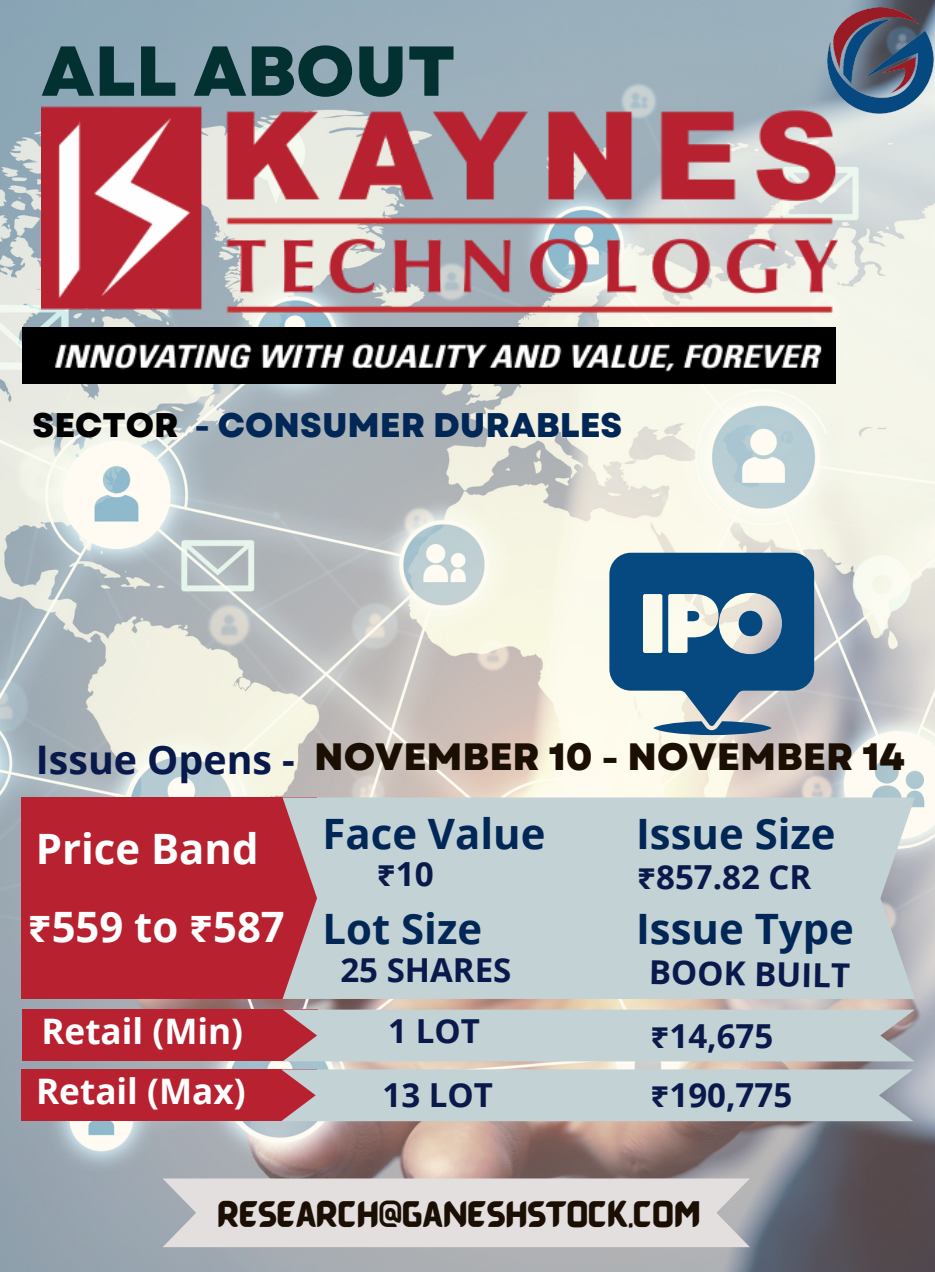
<style>
.page{position:relative;width:935px;height:1272px;background:#fff}
.page>*{position:absolute;margin:0;border:0;box-sizing:border-box;transform-origin:0 0}
.t1{font:800 70.35px "Garet";color:#033132}
.t2{font:700 41.85px "Open Sans";color:#012756}
.t3{font:700 41.85px/77.6px "Open Sans";color:#fff}
.t4{font:800 38.1px "Garet";color:#1b0f03}
.t5{font:700 35.1px/59.7px "Open Sans";color:#fff}
.t6{font:800 34.2px "Garet";color:#012756}
.t7{font:700 33.3px "Open Sans";color:#09194b}
.t8{font:700 33px/58.9px "Open Sans";color:#09194b}
.t9{font:27.3px "BARABARA Regular";color:#1b0f03}
.s1{color:#000}
.s2{font-family:"Open Sans";font-weight:700;font-size:39.3px;color:#09194b}
.s3{font-family:"Noto Sans Gurmukhi"}
</style>
<div class="page">
<img style="left:0;top:0;width:935px;height:1271px">
<img style="left:825px;top:5px;width:110px;height:110px;border-radius:50%">
<div style="left:21px;top:797px;width:296px;height:201px;background:#b8212f"></div>
<div style="left:283px;top:797px;width:632px;height:201px;background:#c3d2d5"></div>
<svg style="left:163px;top:1178px;width:587px;height:68px;background:#dfdbdb"></svg>
<div style="left:22px;top:1009px;width:296px;height:51px;background:#b8212f"></div>
<svg style="left:283px;top:1009px;width:632px;height:52px;background:#c1cacd"></svg>
<div style="left:21px;top:1068px;width:296px;height:52px;background:#b8212f"></div>
<svg style="left:281px;top:1069px;width:632px;height:52px;background:#c1cace"></svg>
<div style="left:22px;top:327px;width:814px;height:56px;background:#000"></div>
<img style="left:41px;top:107px;width:797px;height:264px">
<svg style="left:609px;top:552px;width:205px;height:183px;background:#5780a0"></svg>
<h1 class="t1" style="left:41px;top:20px;width:416px">ALL ABOUT</h1>
<p class="t6" style="left:33px;top:400px;width:591px"><span class="s1">SECTOR</span> - CONSUMER DURABLES</p>
<p class="t4" style="left:36px;top:729px;width:870px"><span class="s2">Issue Opens -</span> NOVEMBER 10 - NOVEMBER 14</p>
<p class="t3" style="left:28px;top:809px;width:258px">Price Band <span class="s3">₹</span>559 to <span class="s3">₹</span>587</p>
<p class="t2" style="left:323px;top:804px;width:224px">Face Value</p>
<p class="t7" style="left:377px;top:850px;width:58px"><span class="s3">₹</span>10</p>
<p class="t2" style="left:323px;top:899px;width:161px">Lot Size</p>
<p class="t8" style="left:340px;top:939px;width:173px">25 SHARES</p>
<p class="t2" style="left:636px;top:804px;width:201px">Issue Size</p>
<p class="t8" style="left:637px;top:847px;width:176px"><span class="s3">₹</span>857.82 CR</p>
<p class="t2" style="left:636px;top:899px;width:219px">Issue Type</p>
<p class="t8" style="left:649px;top:941px;width:203px;rotate:1deg">BOOK BUILT</p>
<p class="t5" style="left:36px;top:1000px;width:211px">Retail (Min)<br>Retail (Max)</p>
<p class="t8" style="left:651px;top:1005px;width:143px"><span class="s3">₹</span>14,675 <span class="s3">₹</span>190,775</p>
<p class="t8" style="left:383px;top:998px;width:112px;line-height:63.6px">1 LOT<br>13 LOT</p>
<p class="t9" style="left:217px;top:1195px;width:485px">RESEARCH@GANESHSTOCK.COM</p>
</div>
